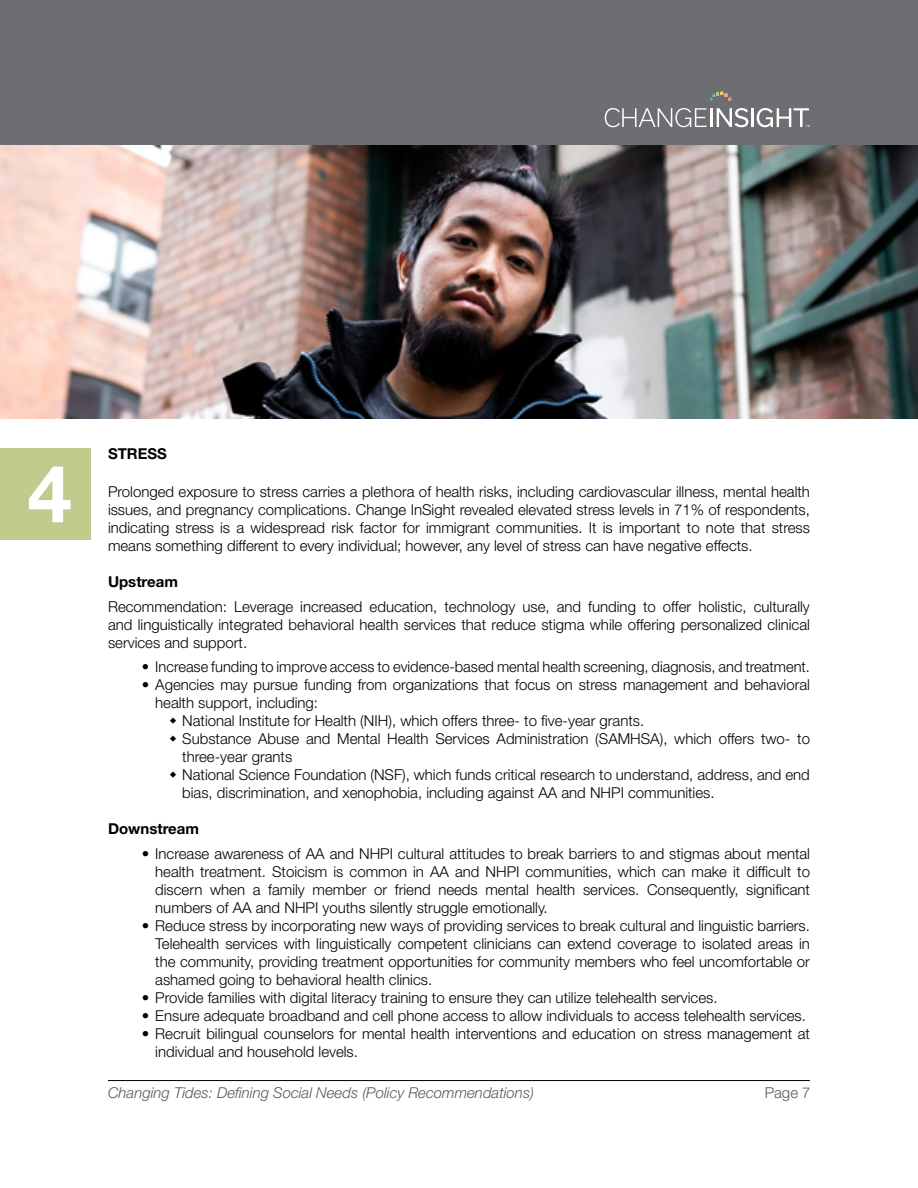
<style>
.page{position:relative;width:918px;height:1188px;background:#fff}
.page>*{position:absolute;margin:0;border:0;box-sizing:border-box;transform-origin:0 0}
.t1{font:700 79.5px "Helvetica Neue LT Std";color:#fff}
.t2{font:300 15px/18px "Helvetica Neue LT Std";color:#000;text-align:justify}
.t3{font:italic 300 15px "Helvetica Neue LT Std";color:#58595b}
.t4{font:700 15px "Helvetica Neue LT Std";color:#000}
.t5{font:300 15px "Helvetica Neue LT Std";color:#58595b}
</style>
<div class="page">
<div style="left:0;top:0;width:918px;height:148px;background:#6d6e71"></div>
<svg style="left:721px;top:92px;width:11px;height:9px"></svg>
<svg style="left:605px;top:108px;width:102px;height:19px"></svg>
<hr style="left:710px;top:108px;width:3px;height:19px;background:#fff">
<svg style="left:717px;top:108px;width:31px;height:19px"></svg>
<hr style="left:751px;top:108px;width:3px;height:19px;background:#fff">
<svg style="left:757px;top:108px;width:53px;height:19px"></svg>
<hr style="left:108px;top:1080px;width:702px;height:1px;background:#000">
<img style="left:0;top:146px;width:918px;height:272px">
<div style="left:0;top:448px;width:90px;height:92px;background:#c0cc8d"></div>
<h1 class="t1" style="left:28px;top:445px;width:46px">4</h1>
<p class="t4" style="left:108px;top:444px;width:60px">STRESS</p>
<p class="t2" style="left:108px;top:482px;width:704px">Prolonged exposure to stress carries a plethora of health risks, including cardiovascular illness, mental health issues, and pregnancy complications. Change InSight revealed elevated stress levels in 71% of respondents, indicating stress is a widespread risk factor for immigrant communities. It is important to note that stress means something different to every individual; however, any level of stress can have negative effects.</p>
<p class="t4" style="left:108px;top:572px;width:71px">Upstream</p>
<p class="t2" style="left:108px;top:597px;width:703px">Recommendation: Leverage increased education, technology use, and funding to offer holistic, culturally and linguistically integrated behavioral health services that reduce stigma while offering personalized clinical services and support.</p>
<p class="t2" style="left:142px;top:658px;width:670px">• Increase funding to improve access to evidence-based mental health screening, diagnosis, and treatment.</p>
<p class="t2" style="left:142px;top:676px;width:670px">• Agencies may pursue funding from organizations that focus on stress management and behavioral</p>
<p class="t2" style="left:155px;top:694px;width:164px">health support, including:</p>
<p class="t2" style="left:182px;top:712px;width:464px">National Institute for Health (NIH), which offers three- to five-year grants.</p>
<p class="t2" style="left:182px;top:730px;width:629px">Substance Abuse and Mental Health Services Administration (SAMHSA), which offers two- to</p>
<p class="t2" style="left:182px;top:748px;width:112px">three-year grants</p>
<p class="t2" style="left:182px;top:766px;width:629px">National Science Foundation (NSF), which funds critical research to understand, address, and end</p>
<p class="t2" style="left:182px;top:784px;width:534px">bias, discrimination, and xenophobia, including against AA and NHPI communities.</p>
<p class="t4" style="left:108px;top:820px;width:93px">Downstream</p>
<p class="t2" style="left:155px;top:845px;width:656px;text-indent:-14px">• Increase awareness of AA and NHPI cultural attitudes to break barriers to and stigmas about mental health treatment. Stoicism is common in AA and NHPI communities, which can make it difficult to discern when a family member or friend needs mental health services. Consequently, significant numbers of AA and NHPI youths silently struggle emotionally.</p>
<p class="t2" style="left:155px;top:917px;width:656px;text-indent:-14px">• Reduce stress by incorporating new ways of providing services to break cultural and linguistic barriers.<br>Telehealth services with linguistically competent clinicians can extend coverage to isolated areas in the community, providing treatment opportunities for community members who feel uncomfortable or ashamed going to behavioral health clinics.</p>
<p class="t2" style="left:142px;top:989px;width:577px">• Provide families with digital literacy training to ensure they can utilize telehealth services.</p>
<p class="t2" style="left:142px;top:1007px;width:666px">• Ensure adequate broadband and cell phone access to allow individuals to access telehealth services.</p>
<p class="t2" style="left:155px;top:1025px;width:656px;text-indent:-14px">• Recruit bilingual counselors for mental health interventions and education on stress management at individual and household levels.</p>
<p class="t3" style="left:108px;top:1084px;width:428px">Changing Tides: Defining Social Needs (Policy Recommendations)</p>
<p class="t5" style="left:765px;top:1084px;width:47px">Page 7</p>
</div>
